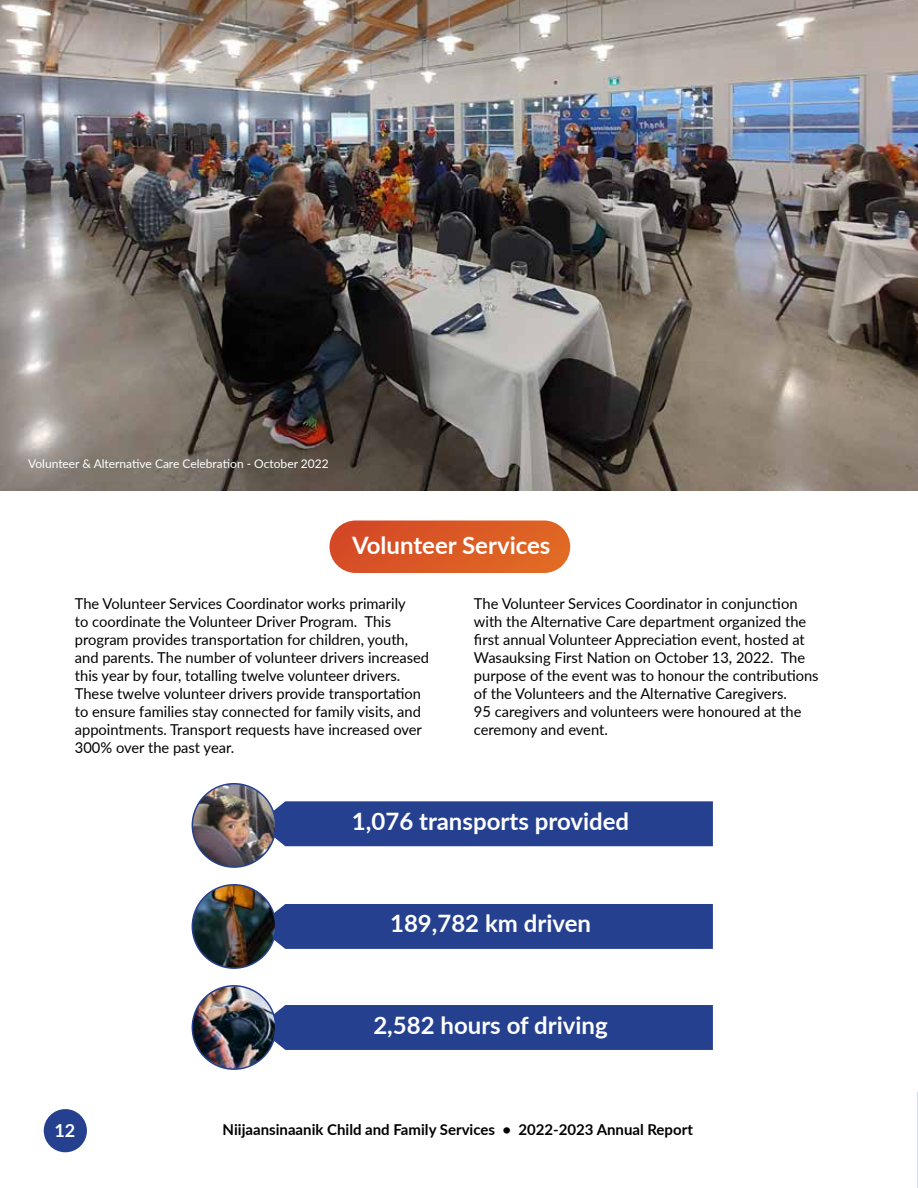
<style>
.page{position:relative;width:918px;height:1188px;background:#fff}
.page>*{position:absolute;margin:0;border:0;box-sizing:border-box;transform-origin:0 0}
.t1{font:700 24px "Lato";color:#fff}
.t2{font:700 18px "Lato";color:#fff}
.t3{font:15px/18px "Lato";color:#000}
.t4{font:700 15px "Lato";color:#000}
.t5{font:12px "Lato";color:#fff}
</style>
<div class="page">
<svg style="left:917px;top:1092px;width:1px;height:96px"></svg>
<div style="left:44px;top:1109px;width:43px;height:43px;background:#25408f;border-radius:50%"></div>
<div style="left:330px;top:520px;width:240px;height:53px;background:linear-gradient(to right,#d44826,#e06a25);border-radius:26px"></div>
<div style="left:268px;top:801px;width:445px;height:45px;background:#25408f"></div>
<div style="left:270px;top:904px;width:443px;height:45px;background:#25408f"></div>
<div style="left:270px;top:1005px;width:443px;height:45px;background:#25408f"></div>
<img style="left:0;top:0;width:918px;height:490px">
<img style="left:192px;top:784px;width:84px;height:83px;border-radius:42px">
<div style="left:192px;top:783px;width:84px;height:85px;border:2px solid #25408f;border-radius:50%"></div>
<img style="left:192px;top:885px;width:84px;height:83px;border-radius:42px">
<div style="left:192px;top:884px;width:84px;height:85px;border:2px solid #25408f;border-radius:50%"></div>
<img style="left:192px;top:986px;width:84px;height:83px;border-radius:41px">
<div style="left:192px;top:985px;width:84px;height:85px;border:2px solid #25408f;border-radius:50%"></div>
<p class="t5" style="left:28px;top:456px;width:302px">Volunteer &amp; Alternative Care Celebration - October 2022</p>
<h1 class="t1" style="left:352px;top:528px;width:200px">Volunteer Services</h1>
<p class="t3" style="left:75px;top:594px;width:356px">The Volunteer Services Coordinator works primarily<br>to coordinate the Volunteer Driver Program. This program provides transportation for children, youth, and parents. The number of volunteer drivers increased this year by four, totalling twelve volunteer drivers.<br>These twelve volunteer drivers provide transportation to ensure families stay connected for family visits, and appointments. Transport requests have increased over 300% over the past year.</p>
<p class="t3" style="left:474px;top:594px;width:346px">The Volunteer Services Coordinator in conjunction with the Alternative Care department organized the first annual Volunteer Appreciation event, hosted at Wasauksing First Nation on October 13, 2022. The purpose of the event was to honour the contributions of the Volunteers and the Alternative Caregivers.<br>95 caregivers and volunteers were honoured at the ceremony and event.</p>
<h1 class="t1" style="left:352px;top:803px;width:279px">1,076 transports provided</h1>
<h1 class="t1" style="left:390px;top:905px;width:203px">189,782 km driven</h1>
<h1 class="t1" style="left:373px;top:1008px;width:236px">2,582 hours of driving</h1>
<p class="t2" style="left:54px;top:1117px;width:22px">12</p>
<p class="t4" style="left:223px;top:1119px;width:472px">Niijaansinaanik Child and Family Services • 2022-2023 Annual Report</p>
</div>
